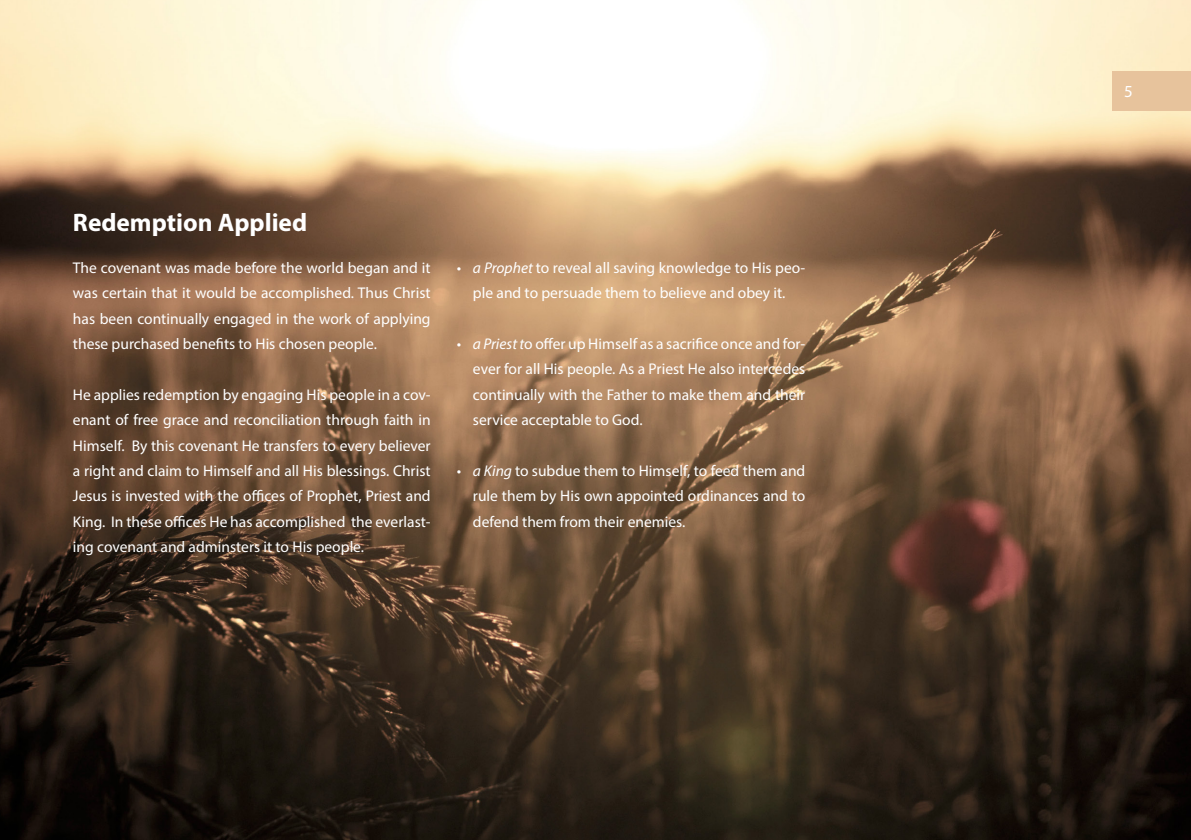
<style>
.page{position:relative;width:1191px;height:840px;background:#fff}
.page>*{position:absolute;margin:0;border:0;box-sizing:border-box;transform-origin:0 0}
.t1{font:700 25.4px "Myriad Pro";color:#fff}
.t2{font:17px "Myriad Pro";color:#fff}
.t3{font:15.6px/25.4px "Myriad Pro";color:#fff;text-align:justify}
.s1{font-style:italic}
</style>
<div class="page">
<img style="left:0;top:0;width:1191px;height:839px">
<div style="left:1112px;top:71px;width:79px;height:39px;background:#e7c39c"></div>
<h1 class="t1" style="left:73px;top:206px;width:236px">Redemption Applied</h1>
<p class="t3" style="left:73px;top:254px;width:359px">The covenant was made before the world began and it was certain that it would be accomplished. Thus Christ has been continually engaged in the work of applying these purchased benefits to His chosen people.</p>
<p class="t3" style="left:73px;top:381px;width:359px">He applies redemption by engaging His people in a cov&shy;enant of free grace and reconciliation through faith in Himself. By this covenant He transfers to every believer a right and claim to Himself and all His blessings. Christ Jesus is invested with the offices of Prophet, Priest and King. In these offices He has accomplished the everlast&shy;ing covenant and adminsters it to His people.</p>
<p class="t3" style="left:457px;top:254px;width:350px;text-align:center"><span class="s1">• a Prophet</span> to reveal all saving knowledge to His peo&shy;ple and to persuade them to believe and obey it.</p>
<p class="t3" style="left:473px;top:330px;width:334px;text-indent:-16px"><span class="s1">• a Priest t</span>o offer up Himself as a sacrifice once and for&shy;ever for all His people. As a Priest He also intercedes continually with the Father to make them and their service acceptable to God.</p>
<p class="t3" style="left:473px;top:457px;width:334px;text-indent:-16px"><span class="s1">• a King</span> to subdue them to Himself, to feed them and rule them by His own appointed ordinances and to defend them from their enemies.</p>
<p class="t2" style="left:1124px;top:81px;width:10px">5</p>
</div>
